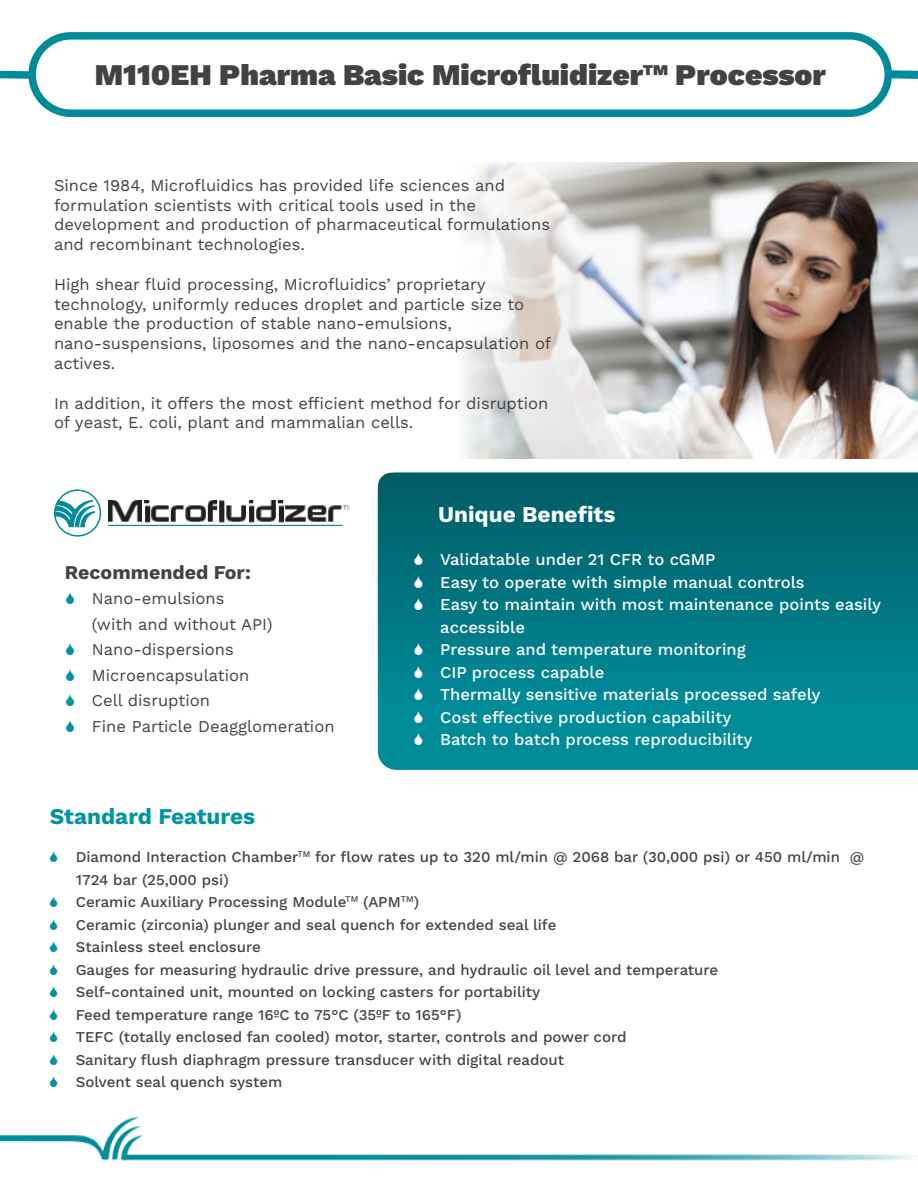
<style>
.page{position:relative;width:918px;height:1188px;background:#fff}
.page>*{position:absolute;margin:0;border:0;box-sizing:border-box;transform-origin:0 0}
.t1{font:900 30px "Work Sans";color:#414243}
.t2{font:700 22.5px "Work Sans";color:#0094a3}
.t3{font:700 22.5px "Work Sans";color:#fff}
.t4{font:700 19.5px "Work Sans";color:#414243}
.t5{font:16.5px/19.8px "Work Sans";color:#414243}
.t6{font:500 16.5px/22.5px "Work Sans";color:#fff}
.t7{font:500 15px/22.5px "Work Sans";color:#414243}
</style>
<div class="page">
<img style="left:0;top:1117px;width:915px;height:44px">
<svg style="left:0;top:70px;width:28px;height:9px"></svg>
<div style="left:28px;top:32px;width:864px;height:85px;border:8px solid #008b99;border-radius:39px"></div>
<img style="left:463px;top:162px;width:455px;height:297px">
<div style="left:378px;top:705px;width:540px;height:65px;background:#008b99"></div>
<svg style="left:378px;top:473px;width:540px;height:232px;background:#00727e"></svg>
<div style="left:54px;top:489px;width:47px;height:48px;border:1px solid #008b99;border-radius:50%"></div>
<svg style="left:54px;top:500px;width:42px;height:28px"></svg>
<img style="left:108px;top:501px;width:241px;height:25px">
<svg style="left:883px;top:66px;width:35px;height:17px"></svg>
<svg style="left:415px;top:553px;width:8px;height:12px"></svg>
<svg style="left:415px;top:576px;width:8px;height:12px"></svg>
<svg style="left:415px;top:598px;width:8px;height:12px"></svg>
<svg style="left:415px;top:643px;width:8px;height:12px"></svg>
<svg style="left:415px;top:666px;width:8px;height:12px"></svg>
<svg style="left:415px;top:688px;width:8px;height:12px"></svg>
<svg style="left:415px;top:711px;width:8px;height:12px"></svg>
<svg style="left:415px;top:733px;width:8px;height:12px"></svg>
<p class="t1" style="left:95px;top:58px;width:732px">M110EH Pharma Basic Microfluidizer™ Processor</p>
<p class="t5" style="left:54px;top:176px;width:498px">Since 1984, Microfluidics has provided life sciences and formulation scientists with critical tools used in the development and production of pharmaceutical formulations and recombinant technologies.</p>
<p class="t5" style="left:54px;top:275px;width:472px">High shear fluid processing, Microfluidics’ proprietary technology, uniformly reduces droplet and particle size to enable the production of stable nano-emulsions,</p>
<p class="t5" style="left:54px;top:334px;width:499px">nano-suspensions, liposomes and the nano-encapsulation of actives.</p>
<p class="t5" style="left:54px;top:394px;width:496px">In addition, it offers the most efficient method for disruption of yeast, E. coli, plant and mammalian cells.</p>
<p class="t4" style="left:65px;top:561px;width:188px">Recommended For:</p>
<p class="t5" style="left:92px;top:586px;width:182px;line-height:25.5px">Nano-emulsions<br>(with and without API)</p>
<p class="t5" style="left:92px;top:640px;width:143px">Nano-dispersions</p>
<p class="t5" style="left:92px;top:666px;width:159px">Microencapsulation</p>
<p class="t5" style="left:92px;top:691px;width:120px">Cell disruption</p>
<p class="t5" style="left:92px;top:717px;width:244px">Fine Particle Deagglomeration</p>
<p class="t2" style="left:50px;top:803px;width:207px">Standard Features</p>
<p class="t3" style="left:438px;top:501px;width:179px">Unique Benefits</p>
<p class="t6" style="left:440px;top:549px;width:277px">Validatable under 21 CFR to cGMP</p>
<p class="t6" style="left:440px;top:572px;width:366px">Easy to operate with simple manual controls</p>
<p class="t6" style="left:440px;top:594px;width:442px">Easy to maintain with most maintenance points easily accessible</p>
<p class="t6" style="left:440px;top:639px;width:307px">Pressure and temperature monitoring</p>
<p class="t6" style="left:440px;top:662px;width:166px">CIP process capable</p>
<p class="t6" style="left:440px;top:684px;width:382px">Thermally sensitive materials processed safely</p>
<p class="t6" style="left:440px;top:707px;width:293px">Cost effective production capability</p>
<p class="t6" style="left:440px;top:729px;width:314px">Batch to batch process reproducibility</p>
<p class="t7" style="left:76px;top:846px;width:790px">Diamond Interaction Chamber<sup>TM</sup> for flow rates up to 320 ml/min @ 2068 bar (30,000 psi) or 450 ml/min @<br>1724 bar (25,000 psi)</p>
<p class="t7" style="left:76px;top:891px;width:345px">Ceramic Auxiliary Processing Module<sup>TM</sup> (APM<sup>TM</sup>)</p>
<p class="t7" style="left:76px;top:914px;width:482px">Ceramic (zirconia) plunger and seal quench for extended seal life</p>
<p class="t7" style="left:76px;top:936px;width:187px">Stainless steel enclosure</p>
<p class="t7" style="left:76px;top:959px;width:644px">Gauges for measuring hydraulic drive pressure, and hydraulic oil level and temperature</p>
<p class="t7" style="left:76px;top:981px;width:466px">Self-contained unit, mounted on locking casters for portability</p>
<p class="t7" style="left:76px;top:1004px;width:387px">Feed temperature range 16ºC to 75°C (35ºF to 165°F)</p>
<p class="t7" style="left:76px;top:1026px;width:552px">TEFC (totally enclosed fan cooled) motor, starter, controls and power cord</p>
<p class="t7" style="left:76px;top:1049px;width:490px">Sanitary flush diaphragm pressure transducer with digital readout</p>
<p class="t7" style="left:76px;top:1071px;width:208px">Solvent seal quench system</p>
</div>
